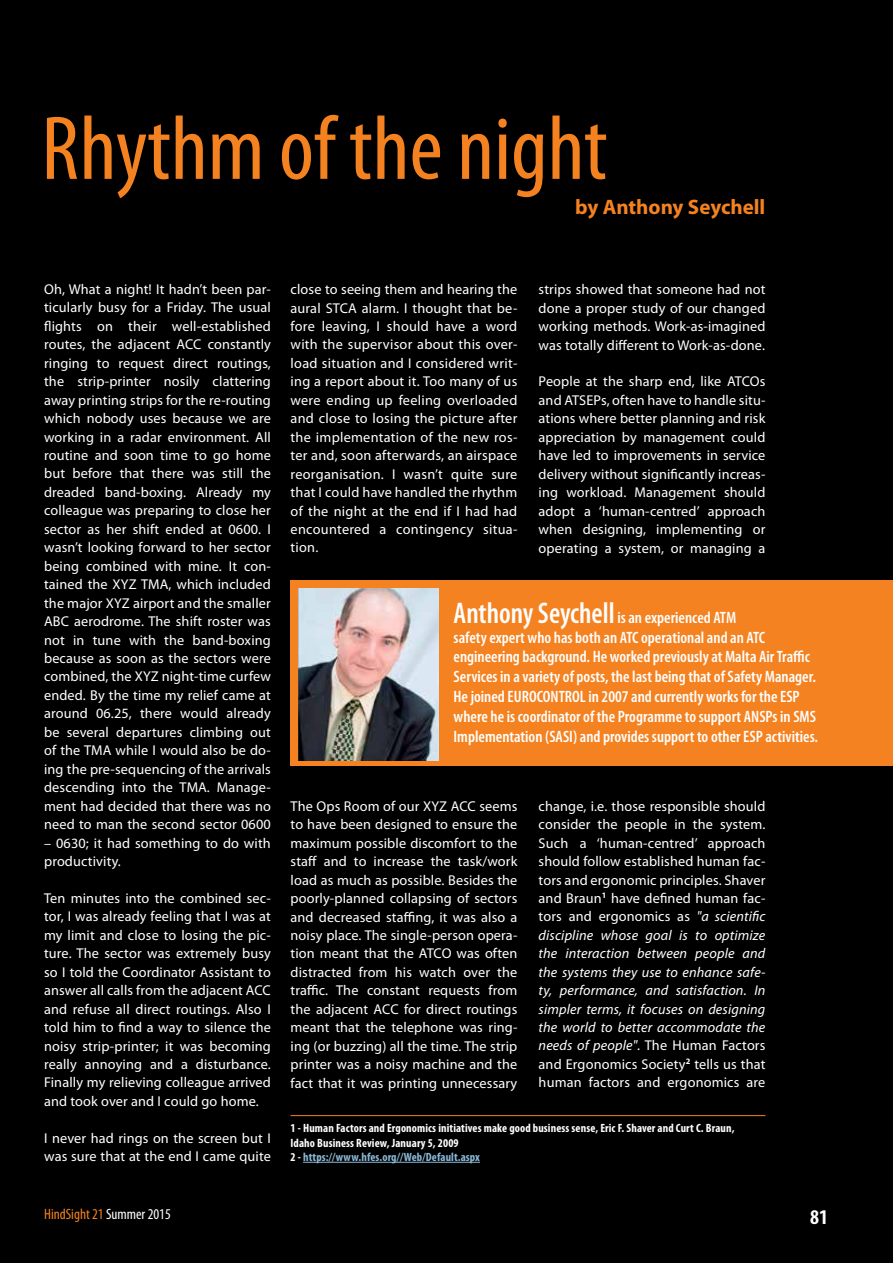
<style>
.page{position:relative;width:893px;height:1263px;background:#000}
.page>*{position:absolute;margin:0;border:0;box-sizing:border-box;transform-origin:0 0}
.t1{font:condensed 91.5px "Myriad Pro";color:#f58220}
.t2{font:700 21px "Myriad Pro";color:#f58220}
.t3{font:700 condensed 21px "Myriad Pro";color:#fff}
.t4{font:600 condensed 16.5px/19.8px "Myriad Pro";color:#fff}
.t5{font:condensed 15px "Myriad Pro";color:#f58220}
.t6{font:14.25px/18.5px "Myriad Pro";letter-spacing:.01em;color:#fff;text-align:justify}
.t7{font:700 condensed 12px/14.4px "Myriad Pro";letter-spacing:.01em;color:#fff}
.s1{color:#fff}
.s2{font-size:30px}
.s3{font-style:italic}
.s4{color:#8bbad9}
</style>
<div class="page">
<div style="left:291px;top:580px;width:602px;height:186px;background:#f58220"></div>
<img style="left:298px;top:588px;width:141px;height:172px">
<hr style="left:303px;top:1162px;width:177px;height:1px;background:#8bbad9">
<hr style="left:291px;top:1115px;width:474px;height:1px;background:#f58220">
<h1 class="t1" style="left:41px;top:99px;width:567px">Rhythm of the night</h1>
<h2 class="t2" style="left:575px;top:195px;width:192px">by Anthony Seychell</h2>
<p class="t6" style="left:44px;top:280px;width:228px">Oh, What a night! It hadn’t been par&shy;ticularly busy for a Friday. The usual flights on their well-established routes, the adjacent ACC constantly ringing to request direct routings, the strip-printer nosily clattering away printing strips for the re-routing which nobody uses because we are working in a radar environment. All routine and soon time to go home but before that there was still the dreaded band-boxing. Already my colleague was preparing to close her sector as her shift ended at 0600. I wasn’t looking forward to her sector being combined with mine. It con&shy;tained the XYZ TMA, which included the major XYZ airport and the smaller ABC aerodrome. The shift roster was not in tune with the band-boxing because as soon as the sectors were combined, the XYZ night-time curfew ended. By the time my relief came at around 06.25, there would already be several departures climbing out of the TMA while I would also be do&shy;ing the pre-sequencing of the arrivals descending into the TMA. Manage&shy;ment had decided that there was no need to man the second sector 0600</p>
<p class="t6" style="left:44px;top:834px;width:228px">– 0630; it had something to do with productivity.</p>
<p class="t6" style="left:44px;top:889px;width:228px">Ten minutes into the combined sec&shy;tor, I was already feeling that I was at my limit and close to losing the pic&shy;ture. The sector was extremely busy so I told the Coordinator Assistant to answer all calls from the adjacent ACC and refuse all direct routings. Also I told him to find a way to silence the noisy strip-printer; it was becoming really annoying and a disturbance.<br>Finally my relieving colleague arrived and took over and I could go home.</p>
<p class="t6" style="left:44px;top:1129px;width:228px">I never had rings on the screen but I was sure that at the end I came quite</p>
<p class="t5" style="left:44px;top:1206px;width:128px">HindSight 21 <span class="s1">Summer 2015</span></p>
<p class="t6" style="left:291px;top:280px;width:228px">close to seeing them and hearing the aural STCA alarm. I thought that be&shy;fore leaving, I should have a word with the supervisor about this over&shy;load situation and I considered writ&shy;ing a report about it. Too many of us were ending up feeling overloaded and close to losing the picture after the implementation of the new ros&shy;ter and, soon afterwards, an airspace reorganisation. I wasn’t quite sure that I could have handled the rhythm of the night at the end if I had had encountered a contingency situa&shy;tion.</p>
<p class="t6" style="left:539px;top:280px;width:228px">strips showed that someone had not done a proper study of our changed working methods. Work-as-imagined was totally different to Work-as-done.</p>
<p class="t6" style="left:539px;top:373px;width:228px">People at the sharp end, like ATCOs and ATSEPs, often have to handle situ&shy;ations where better planning and risk appreciation by management could have led to improvements in service delivery without significantly increas&shy;ing workload. Management should adopt a ‘human-centred’ approach when designing, implementing or operating a system, or managing a</p>
<p class="t4" style="left:454px;top:608px;width:366px"><span class="s2">Anthony Seychell</span> is an experienced ATM<br>safety expert who has both an ATC operational and an ATC engineering background. He worked previously at Malta Air Traffic Services in a variety of posts, the last being that of Safety Manager.<br>He joined EUROCONTROL in 2007 and currently works for the ESP where he is coordinator of the Programme to support ANSPs in SMS Implementation (SASI) and provides support to other ESP activities.</p>
<p class="t6" style="left:291px;top:797px;width:228px">The Ops Room of our XYZ ACC seems to have been designed to ensure the maximum possible discomfort to the staff and to increase the task/work load as much as possible. Besides the poorly-planned collapsing of sectors and decreased staffing, it was also a noisy place. The single-person opera&shy;tion meant that the ATCO was often distracted from his watch over the traffic. The constant requests from the adjacent ACC for direct routings meant that the telephone was ring&shy;ing (or buzzing) all the time. The strip printer was a noisy machine and the fact that it was printing unnecessary</p>
<p class="t6" style="left:539px;top:797px;width:228px">change, i.e. those responsible should consider the people in the system.<br>Such a ‘human-centred’ approach should follow established human fac&shy;tors and ergonomic principles. Shaver and Braun<sup>1</sup> have defined human fac&shy;tors and ergonomics as <span class="s3">"a scientific discipline whose goal is to optimize the interaction between people and the systems they use to enhance safe&shy;ty, performance, and satisfaction. In simpler terms, it focuses on designing the world to better accommodate the needs of people"</span>. The Human Factors and Ergonomics Society<sup>2</sup> tells us that human factors and ergonomics are</p>
<p class="t7" style="left:291px;top:1121px;width:445px">1 - Human Factors and Ergonomics initiatives make good business sense, Eric F. Shaver and Curt C. Braun,<br>Idaho Business Review, January 5, 2009<br>2 - <span class="s4">https://www.hfes.org//Web/Default.aspx</span></p>
<h2 class="t3" style="left:810px;top:1205px;width:19px">81</h2>
</div>
